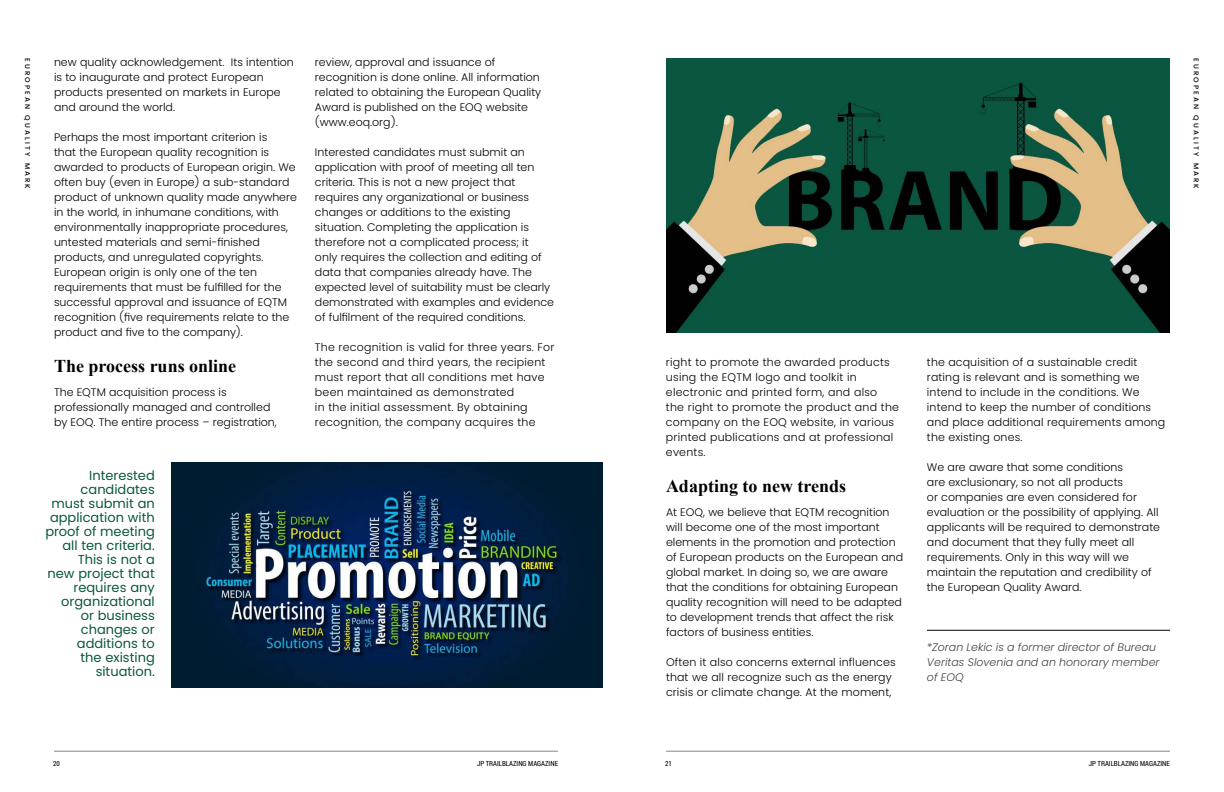
<style>
.page{position:relative;width:1224px;height:792px;background:#fff}
.page>*{position:absolute;margin:0;border:0;box-sizing:border-box;transform-origin:0 0}
.t1{font:700 18px "Times New Roman";color:#000}
.t2{font:13px/14px "Poppins";color:#0a5640;text-align:right}
.t3{font:300 11px/15px "Poppins";color:#000}
.t4{font:300 11px/15px "Poppins";letter-spacing:.02em;color:#000}
.t5{font:italic 300 11px/15px "Poppins";color:#424241}
.t6{font:7px "Roboto Condensed";color:#000}
.t7{font:500 7px "Poppins";letter-spacing:.3em;color:#000}
</style>
<div class="page">
<hr style="left:666px;top:751px;width:504px;height:1px;background:#878787">
<hr style="left:54px;top:751px;width:504px;height:1px;background:#878787">
<img style="left:666px;top:58px;width:504px;height:275px">
<hr style="left:927px;top:630px;width:243px;height:1px;background:#000">
<img style="left:171px;top:462px;width:432px;height:225px">
<p class="t3" style="left:54px;top:55px;width:241px">new quality acknowledgement. Its intention is to inaugurate and protect European products presented on markets in Europe and around the world.</p>
<p class="t3" style="left:54px;top:130px;width:244px">Perhaps the most important criterion is<br>that the European quality recognition is awarded to products of European origin. We often buy (even in Europe) a sub-standard product of unknown quality made anywhere in the world, in inhumane conditions, with environmentally inappropriate procedures, untested materials and semi-finished products, and unregulated copyrights.<br>European origin is only one of the ten requirements that must be fulfilled for the successful approval and issuance of EQTM recognition (five requirements relate to the product and five to the company).</p>
<h1 class="t1" style="left:54px;top:353px;width:184px">The process runs online</h1>
<p class="t3" style="left:54px;top:385px;width:224px">The EQTM acquisition process is professionally managed and controlled by EOQ. The entire process – registration,</p>
<p class="t3" style="left:315px;top:55px;width:228px">review, approval and issuance of recognition is done online. All information related to obtaining the European Quality Award is published on the EOQ website (www.eoq.org).</p>
<p class="t3" style="left:315px;top:145px;width:240px">Interested candidates must submit an application with proof of meeting all ten criteria. This is not a new project that requires any organizational or business changes or additions to the existing situation. Completing the application is therefore not a complicated process; it<br>only requires the collection and editing of data that companies already have. The expected level of suitability must be clearly demonstrated with examples and evidence of fulfilment of the required conditions.</p>
<p class="t4" style="left:315px;top:340px;width:241px">The recognition is valid for three years. For the second and third years, the recipient must report that all conditions met have been maintained as demonstrated<br>in the initial assessment. By obtaining recognition, the company acquires the</p>
<p class="t7" style="left:32px;top:58px;width:132px;rotate:90deg">EUROPEAN QUALITY MARK</p>
<p class="t7" style="left:1200px;top:58px;width:132px;rotate:90deg">EUROPEAN QUALITY MARK</p>
<p class="t4" style="left:666px;top:355px;width:235px">right to promote the awarded products using the EQTM logo and toolkit in electronic and printed form, and also<br>the right to promote the product and the company on the EOQ website, in various printed publications and at professional events.</p>
<h1 class="t1" style="left:666px;top:473px;width:182px">Adapting to new trends</h1>
<p class="t3" style="left:666px;top:505px;width:239px">At EOQ, we believe that EQTM recognition will become one of the most important elements in the promotion and protection of European products on the European and global market. In doing so, we are aware that the conditions for obtaining European quality recognition will need to be adapted to development trends that affect the risk factors of business entities.</p>
<p class="t3" style="left:666px;top:655px;width:231px">Often it also concerns external influences that we all recognize such as the energy crisis or climate change. At the moment,</p>
<p class="t3" style="left:927px;top:355px;width:240px">the acquisition of a sustainable credit rating is relevant and is something we intend to include in the conditions. We intend to keep the number of conditions and place additional requirements among the existing ones.</p>
<p class="t3" style="left:927px;top:460px;width:235px">We are aware that some conditions<br>are exclusionary, so not all products<br>or companies are even considered for evaluation or the possibility of applying. All applicants will be required to demonstrate and document that they fully meet all requirements. Only in this way will we maintain the reputation and credibility of the European Quality Award.</p>
<p class="t2" style="left:45px;top:468px;width:111px">Interested candidates must submit an application with proof of meeting all ten criteria.<br>This is not a<br>new project that requires any organizational or business changes or additions to<br>the existing situation.</p>
<p class="t5" style="left:927px;top:640px;width:234px">*Zoran Lekic is a former director of Bureau<br>Veritas Slovenia and an honorary member of EOQ</p>
<p class="t6" style="left:53px;top:759px;width:8px">20</p>
<p class="t6" style="left:477px;top:759px;width:83px">JP TRAILBLAZING MAGAZINE</p>
<p class="t6" style="left:665px;top:759px;width:8px">21</p>
<p class="t6" style="left:1089px;top:759px;width:83px">JP TRAILBLAZING MAGAZINE</p>
</div>
